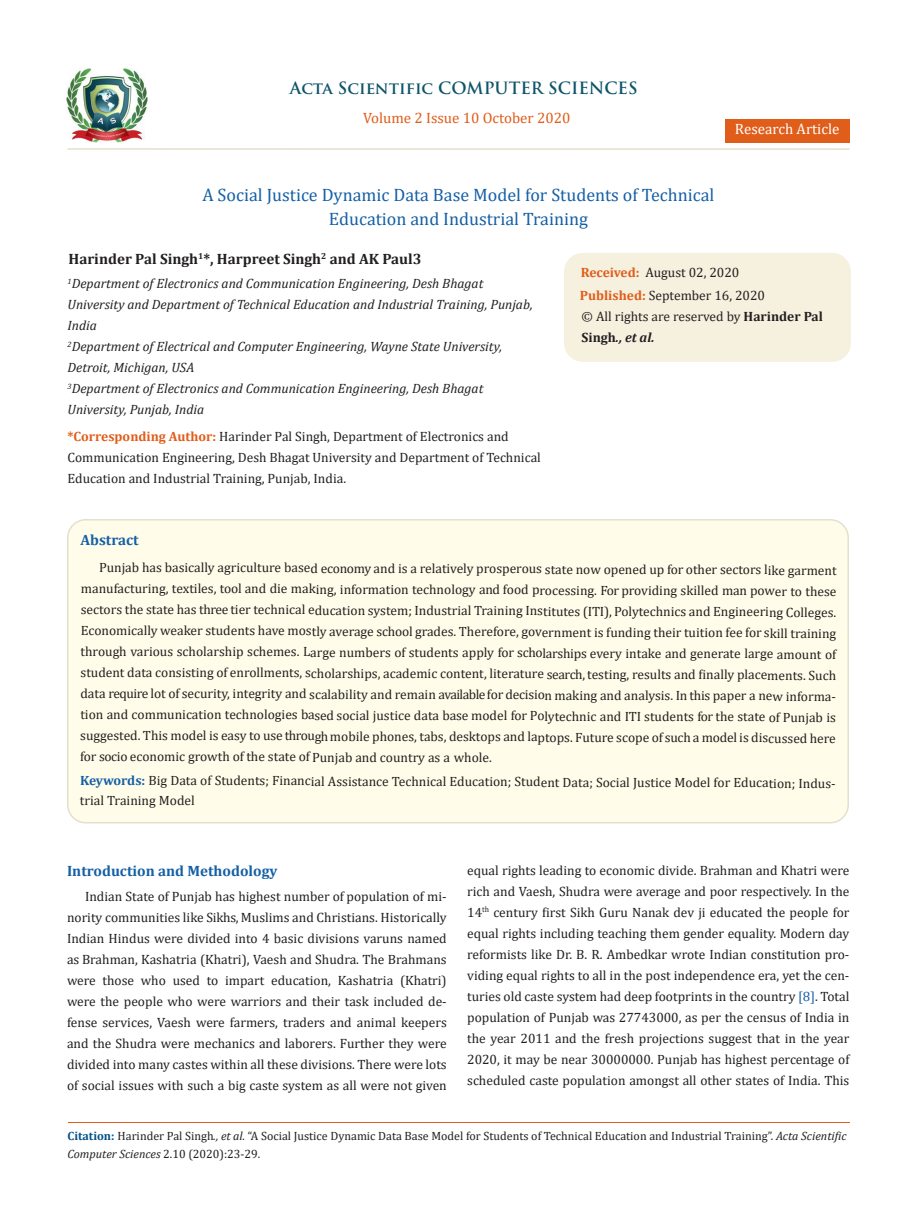
<style>
.page{position:relative;width:917px;height:1224px;background:#fff}
.page>*{position:absolute;margin:0;border:0;box-sizing:border-box;transform-origin:0 0}
.t1{font:18px/24px "Cambria";color:#1560a6;text-align:center}
.t2{font:700 16.5px "Trajan Pro";color:#0e546a}
.t3{font:700 15px "Cambria";color:#231f20}
.Heading_2{font:700 15px "Cambria";color:#1560a6}
.t4{font:15px "Cambria";color:#e05d1a}
.t5{font:15px "Cambria";color:#fff}
.Body_Text{font:13.5px/21px "Cambria";color:#231f20}
.t6{font:italic 13.5px/21px "Cambria";color:#231f20}
.t7{font:12px/18px "Cambria";color:#231f20}
.s1{font-weight:700;color:#e05d1a}
.s2{font-weight:700}
.s3{font-weight:700;font-style:italic}
.s4{font-weight:700;color:#1560a6}
.s5{color:#1560a6}
.s6{font-weight:700;color:#035089}
.s7{font-style:italic}
</style>
<div class="page">
<img style="left:67px;top:68px;width:80px;height:74px">
<div style="left:725px;top:119px;width:124px;height:23px;background:#e05d1a"></div>
<div style="left:564px;top:254px;width:286px;height:107px;background:#f6f0df;border-radius:18px"></div>
<div style="left:564px;top:253px;width:286px;height:109px;border:2px solid #f6f0df;border-radius:18px"></div>
<div style="left:68px;top:520px;width:780px;height:303px;background:#fffde9;border-radius:18px"></div>
<div style="left:67px;top:519px;width:782px;height:305px;border:2px solid #e5dfce;border-radius:18px"></div>
<hr style="left:68px;top:1123px;width:781px;height:1px;background:#e05d1a">
<hr style="left:67px;top:148px;width:782px;height:2px;background:#e5dfce">
<p class="t2" style="left:290px;top:77px;width:349px">Acta Scientific COMPUTER SCIENCES</p>
<p class="t4" style="left:363px;top:109px;width:209px">Volume 2 Issue 10 October 2020</p>
<p class="t5" style="left:735px;top:120px;width:106px">Research Article</p>
<p class="t1" style="left:202px;top:183px;width:513px">A Social Justice Dynamic Data Base Model for Students of Technical<br>Education and Industrial Training</p>
<p class="t3" style="left:68px;top:248px;width:355px">Harinder Pal Singh<sup>1</sup>*, Harpreet Singh<sup>2</sup> and AK Paul3</p>
<p class="t6" style="left:67px;top:272px;width:467px"><sup>1</sup>Department of Electronics and Communication Engineering, Desh Bhagat<br>University and Department of Technical Education and Industrial Training, Punjab,<br>India</p>
<p class="t6" style="left:67px;top:335px;width:436px"><sup>2</sup>Department of Electrical and Computer Engineering, Wayne State University,<br>Detroit, Michigan, USA</p>
<p class="t6" style="left:67px;top:377px;width:417px"><sup>3</sup>Department of Electronics and Communication Engineering, Desh Bhagat<br>University, Punjab, India</p>
<p class="Body_Text" style="left:67px;top:426px;width:475px"><span class="s1">*Corresponding Author:</span> Harinder Pal Singh, Department of Electronics and<br>Communication Engineering, Desh Bhagat University and Department of Technical<br>Education and Industrial Training, Punjab, India.</p>
<p class="Body_Text" style="left:580px;top:262px;width:160px"><span class="s1">Received:</span> August 02, 2020</p>
<p class="Body_Text" style="left:580px;top:285px;width:187px"><span class="s1">Published:</span> September 16, 2020</p>
<p class="Body_Text" style="left:581px;top:306px;width:243px">© All rights are reserved by <span class="s2">Harinder Pal<br>Singh</span><span class="s3">., et al.</span></p>
<p class="Heading_2" style="left:80px;top:529px;width:60px">Abstract</p>
<p class="Body_Text" style="left:80px;top:558px;width:758px;text-align:justify;text-indent:19px">Punjab has basically agriculture based economy and is a relatively prosperous state now opened up for other sectors like garment manufacturing, textiles, tool and die making, information technology and food processing. For providing skilled man power to these sectors the state has three tier technical education system; Industrial Training Institutes (ITI), Polytechnics and Engineering Colleges.<br>Economically weaker students have mostly average school grades. Therefore, government is funding their tuition fee for skill training through various scholarship schemes. Large numbers of students apply for scholarships every intake and generate large amount of student data consisting of enrollments, scholarships, academic content, literature search, testing, results and finally placements. Such data require lot of security, integrity and scalability and remain available for decision making and analysis. In this paper a new informa&shy;tion and communication technologies based social justice data base model for Polytechnic and ITI students for the state of Punjab is suggested. This model is easy to use through mobile phones, tabs, desktops and laptops. Future scope of such a model is discussed here for socio economic growth of the state of Punjab and country as a whole.</p>
<p class="Body_Text" style="left:80px;top:772px;width:757px;line-height:18.8px"><span class="s4">Keywords:</span> Big Data of Students; Financial Assistance Technical Education; Student Data; Social Justice Model for Education; Indus&shy;trial Training Model</p>
<p class="Heading_2" style="left:67px;top:860px;width:212px">Introduction and Methodology</p>
<p class="Body_Text" style="left:67px;top:886px;width:381px;text-align:justify;text-indent:18px">Indian State of Punjab has highest number of population of mi&shy;nority communities like Sikhs, Muslims and Christians. Historically Indian Hindus were divided into 4 basic divisions varuns named as Brahman, Kashatria (Khatri), Vaesh and Shudra. The Brahmans were those who used to impart education, Kashatria (Khatri) were the people who were warriors and their task included de&shy;fense services, Vaesh were farmers, traders and animal keepers and the Shudra were mechanics and laborers. Further they were divided into many castes within all these divisions. There were lots of social issues with such a big caste system as all were not given</p>
<p class="Body_Text" style="left:467px;top:859px;width:384px;text-align:justify">equal rights leading to economic divide. Brahman and Khatri were rich and Vaesh, Shudra were average and poor respectively. In the 14<sup>th</sup> century first Sikh Guru Nanak dev ji educated the people for equal rights including teaching them gender equality. Modern day reformists like Dr. B. R. Ambedkar wrote Indian constitution pro&shy;viding equal rights to all in the post independence era, yet the cen&shy;turies old caste system had deep footprints in the country <span class="s5">[8]</span>. Total population of Punjab was 27743000, as per the census of India in the year 2011 and the fresh projections suggest that in the year 2020, it may be near 30000000. Punjab has highest percentage of scheduled caste population amongst all other states of India. This</p>
<p class="t7" style="left:68px;top:1127px;width:780px"><span class="s6">Citation:</span> Harinder Pal Singh<span class="s7">., et al.</span> “A Social Justice Dynamic Data Base Model for Students of Technical Education and Industrial Training”. <span class="s7">Acta Scientific<br>Computer Sciences</span> 2.10 (2020):23-29.</p>
</div>
